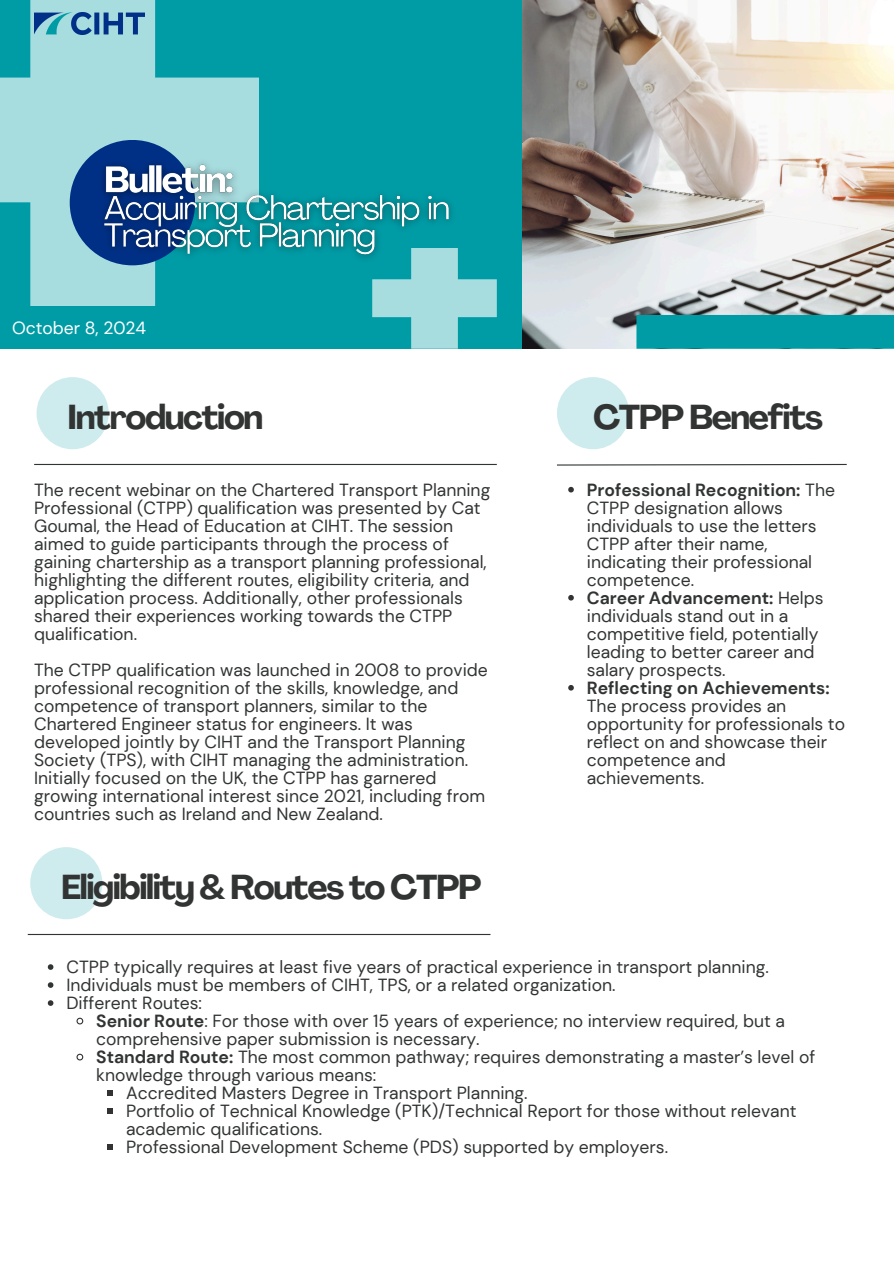
<style>
.page{position:relative;width:894px;height:1264px;background:#fff}
.page>*{position:absolute;margin:0;border:0;box-sizing:border-box;transform-origin:0 0}
.t1{font:700 34.05px "Agrandir";letter-spacing:-.04em;color:#323434}
.t2{font:17.55px/18px "DM Sans";color:#323434}
.t3{font:17.55px "DM Sans";color:#fff}
.s1{font-weight:700}
</style>
<div class="page">
<div style="left:0;top:0;width:893px;height:349px;background:#009ca6"></div>
<svg style="left:0;top:0;width:259px;height:306px;fill:#a8dde0"></svg>
<img style="left:522px;top:0;width:371px;height:349px">
<div style="left:636px;top:315px;width:257px;height:34px;background:#009ca6"></div>
<hr style="left:34px;top:464px;width:462px;height:1px;background:#323434">
<div style="left:37px;top:377px;width:72px;height:72px;background:#ceecee;border-radius:50%"></div>
<div style="left:70px;top:140px;width:125px;height:125px;background:#003086;border-radius:50%"></div>
<svg style="left:372px;top:269px;width:124px;height:80px"></svg>
<img style="left:34px;top:12px;width:110px;height:23px">
<svg style="left:557px;top:463px;width:290px;height:3px"></svg>
<hr style="left:28px;top:933px;width:462px;height:2px;background:#323434">
<div style="left:30px;top:847px;width:72px;height:72px;background:#ceecee;border-radius:50%"></div>
<div style="left:556px;top:377px;width:73px;height:72px;background:#ceecee;border-radius:50%"></div>
<img style="left:92px;top:152px;width:366px;height:117px">
<svg style="left:568px;top:487px;width:5px;height:5px"></svg>
<svg style="left:568px;top:595px;width:5px;height:5px"></svg>
<svg style="left:568px;top:685px;width:5px;height:5px"></svg>
<svg style="left:48px;top:964px;width:5px;height:5px"></svg>
<svg style="left:48px;top:982px;width:5px;height:5px"></svg>
<svg style="left:48px;top:1000px;width:5px;height:5px"></svg>
<svg style="left:76px;top:1017px;width:8px;height:8px"></svg>
<svg style="left:76px;top:1053px;width:8px;height:8px"></svg>
<svg style="left:107px;top:1090px;width:6px;height:5px"></svg>
<svg style="left:107px;top:1108px;width:6px;height:5px"></svg>
<svg style="left:107px;top:1144px;width:6px;height:5px"></svg>
<p class="t3" style="left:12px;top:317px;width:136px">October 8, 2024</p>
<h1 class="t1" style="left:68px;top:404px;width:197px">Introduction</h1>
<p class="t2" style="left:34px;top:481px;width:457px">The recent webinar on the Chartered Transport Planning Professional (CTPP) qualification was presented by Cat Goumal, the Head of Education at CIHT. The session aimed to guide participants through the process of gaining chartership as a transport planning professional, highlighting the different routes, eligibility criteria, and application process. Additionally, other professionals shared their experiences working towards the CTPP qualification.</p>
<h1 class="t2" style="left:34px;top:661px;width:455px">The CTPP qualification was launched in 2008 to provide professional recognition of the skills, knowledge, and competence of transport planners, similar to the Chartered Engineer status for engineers. It was developed jointly by CIHT and the Transport Planning Society (TPS), with CIHT managing the administration.<br>Initially focused on the UK, the CTPP has garnered growing international interest since 2021, including from countries such as Ireland and New Zealand.</h1>
<p class="t1" style="left:61px;top:873px;width:421px">Eligibility &amp; Routes to CTPP</p>
<p class="t1" style="left:593px;top:404px;width:231px">CTPP Benefits</p>
<p class="t2" style="left:586px;top:481px;width:250px"><span class="s1">Professional Recognition:</span> The<br>CTPP designation allows individuals to use the letters<br>CTPP after their name, indicating their professional competence.</p>
<p class="t2" style="left:586px;top:589px;width:238px"><span class="s1">Career Advancement:</span> Helps individuals stand out in a competitive field, potentially leading to better career and salary prospects.</p>
<p class="t2" style="left:586px;top:679px;width:260px"><span class="s1">Reflecting on Achievements:<br></span>The process provides an opportunity for professionals to reflect on and showcase their competence and achievements.</p>
<p class="t2" style="left:66px;top:958px;width:703px">CTPP typically requires at least five years of practical experience in transport planning.</p>
<h1 class="t2" style="left:66px;top:976px;width:550px">Individuals must be members of CIHT, TPS, or a related organization.</h1>
<p class="t2" style="left:66px;top:994px;width:137px">Different Routes:</p>
<p class="t2" style="left:96px;top:1012px;width:690px"><span class="s1">Senior Route</span>: For those with over 15 years of experience; no interview required, but a comprehensive paper submission is necessary.</p>
<p class="t2" style="left:96px;top:1048px;width:720px"><span class="s1">Standard Route:</span> The most common pathway; requires demonstrating a master’s level of knowledge through various means:</p>
<p class="t2" style="left:126px;top:1084px;width:403px">Accredited Masters Degree in Transport Planning.</p>
<p class="t2" style="left:126px;top:1102px;width:671px">Portfolio of Technical Knowledge (PTK)/Technical Report for those without relevant academic qualifications.</p>
<p class="t2" style="left:126px;top:1138px;width:543px">Professional Development Scheme (PDS) supported by employers.</p>
</div>
